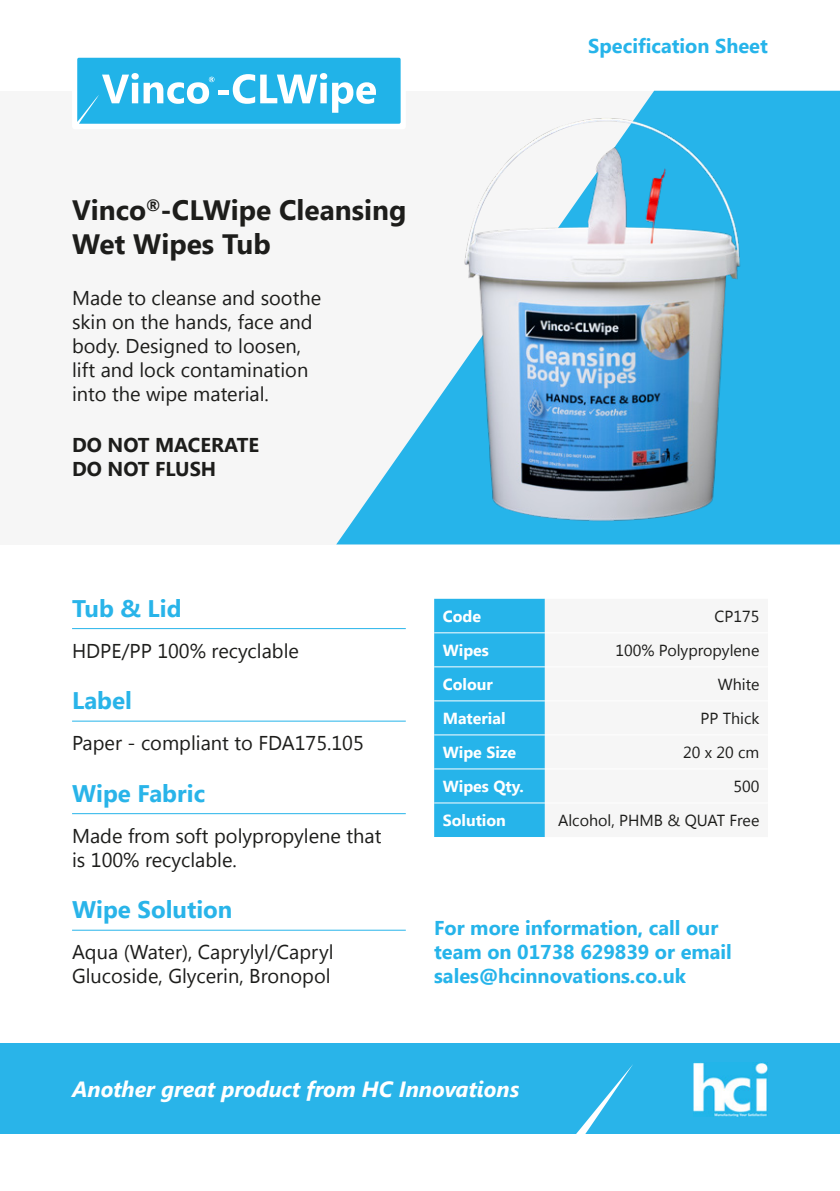
<style>
.page{position:relative;width:840px;height:1191px;background:#fff}
.page>*{position:absolute;margin:0;border:0;box-sizing:border-box;transform-origin:0 0}
.t1{font:700 28px/33.6px "Segoe UI";color:#1d1d1b}
.t2{font:700 24px "Segoe UI";color:#29b4e9}
.t3{font:italic 700 22px "Segoe UI";color:#fff}
.t4{font:20px/24px "Segoe UI";color:#1d1d1b}
.t5{font:700 20px/24px "Segoe UI";color:#26b4ea}
.t6{font:700 20px/24px "Segoe UI";color:#1d1d1b}
.t7{font:16px "Segoe UI";color:#1d1d1b}
.t8{font:700 16px "Segoe UI";color:#fff}
</style>
<div class="page">
<div style="left:0;top:91px;width:839px;height:453px;background:#f6f6f6"></div>
<svg style="left:336px;top:91px;width:503px;height:453px;fill:#26b4ea"></svg>
<div style="left:72px;top:52px;width:333px;height:77px;background:#fff;border-radius:3px"></div>
<svg style="left:77px;top:58px;width:323px;height:66px;background:#45bfeb"></svg>
<div style="left:0;top:1043px;width:839px;height:91px;background:#29b4e9"></div>
<svg style="left:576px;top:1064px;width:57px;height:70px"></svg>
<img style="left:693px;top:1062px;width:74px;height:55px">
<div style="left:434px;top:599px;width:110px;height:238px;background:#26b4ea"></div>
<svg style="left:544px;top:599px;width:1px;height:238px"></svg>
<hr style="left:434px;top:632px;width:110px;height:1px;background:#fff">
<hr style="left:544px;top:632px;width:223px;height:1px;background:#fff">
<hr style="left:434px;top:700px;width:110px;height:1px;background:#fff">
<hr style="left:544px;top:700px;width:223px;height:1px;background:#fff">
<hr style="left:434px;top:734px;width:110px;height:1px;background:#fff">
<hr style="left:544px;top:734px;width:223px;height:1px;background:#fff">
<hr style="left:434px;top:768px;width:110px;height:1px;background:#fff">
<hr style="left:544px;top:768px;width:223px;height:1px;background:#fff">
<hr style="left:434px;top:666px;width:110px;height:1px;background:#fff">
<hr style="left:544px;top:666px;width:223px;height:1px;background:#fff">
<hr style="left:434px;top:802px;width:110px;height:1px;background:#fff">
<hr style="left:544px;top:802px;width:223px;height:1px;background:#fff">
<img style="left:450px;top:100px;width:301px;height:435px">
<hr style="left:72px;top:628px;width:333px;height:1px;background:#26b4ea">
<hr style="left:72px;top:721px;width:333px;height:1px;background:#26b4ea">
<hr style="left:72px;top:813px;width:333px;height:1px;background:#26b4ea">
<hr style="left:72px;top:930px;width:333px;height:1px;background:#26b4ea">
<p class="t5" style="left:588px;top:34px;width:181px">Specification Sheet</p>
<h1 class="t1" style="left:72px;top:194px;width:335px">Vinco<sup>®</sup>-CLWipe Cleansing<br>Wet Wipes Tub</h1>
<p class="t4" style="left:72px;top:285px;width:250px">Made to cleanse and soothe skin on the hands, face and body. Designed to loosen, lift and lock contamination into the wipe material.</p>
<p class="t6" style="left:72px;top:433px;width:188px">DO NOT MACERATE<br>DO NOT FLUSH</p>
<p class="t2" style="left:72px;top:594px;width:111px">Tub &amp; Lid</p>
<p class="t4" style="left:72px;top:637px;width:228px">HDPE/PP 100% recyclable</p>
<p class="t2" style="left:72px;top:687px;width:61px">Label</p>
<p class="t4" style="left:72px;top:730px;width:293px">Paper - compliant to FDA175.105</p>
<p class="t2" style="left:72px;top:779px;width:134px">Wipe Fabric</p>
<p class="t4" style="left:72px;top:822px;width:311px">Made from soft polypropylene that is 100% recyclable.</p>
<p class="t2" style="left:72px;top:896px;width:162px">Wipe Solution</p>
<p class="t4" style="left:72px;top:939px;width:263px">Aqua (Water), Caprylyl/Capryl<br>Glucoside, Glycerin, Bronopol</p>
<p class="t8" style="left:442px;top:607px;width:40px">Code</p>
<p class="t7" style="left:714px;top:605px;width:46px">CP175</p>
<p class="t8" style="left:442px;top:641px;width:48px">Wipes</p>
<p class="t7" style="left:615px;top:639px;width:145px">100% Polypropylene</p>
<p class="t8" style="left:442px;top:675px;width:52px">Colour</p>
<p class="t7" style="left:717px;top:673px;width:43px">White</p>
<p class="t8" style="left:442px;top:709px;width:64px">Material</p>
<p class="t7" style="left:700px;top:707px;width:60px">PP Thick</p>
<p class="t8" style="left:442px;top:743px;width:75px">Wipe Size</p>
<p class="t7" style="left:682px;top:741px;width:78px">20 x 20 cm</p>
<p class="t8" style="left:442px;top:777px;width:83px">Wipes Qty.</p>
<p class="t7" style="left:733px;top:775px;width:27px">500</p>
<p class="t8" style="left:442px;top:811px;width:65px">Solution</p>
<p class="t7" style="left:557px;top:809px;width:203px">Alcohol, PHMB &amp; QUAT Free</p>
<p class="t5" style="left:434px;top:916px;width:299px">For more information, call our team on 01738 629839 or email sales@hcinnovations.co.uk</p>
<p class="t3" style="left:72px;top:1076px;width:448px">Another great product from HC Innovations</p>
</div>
